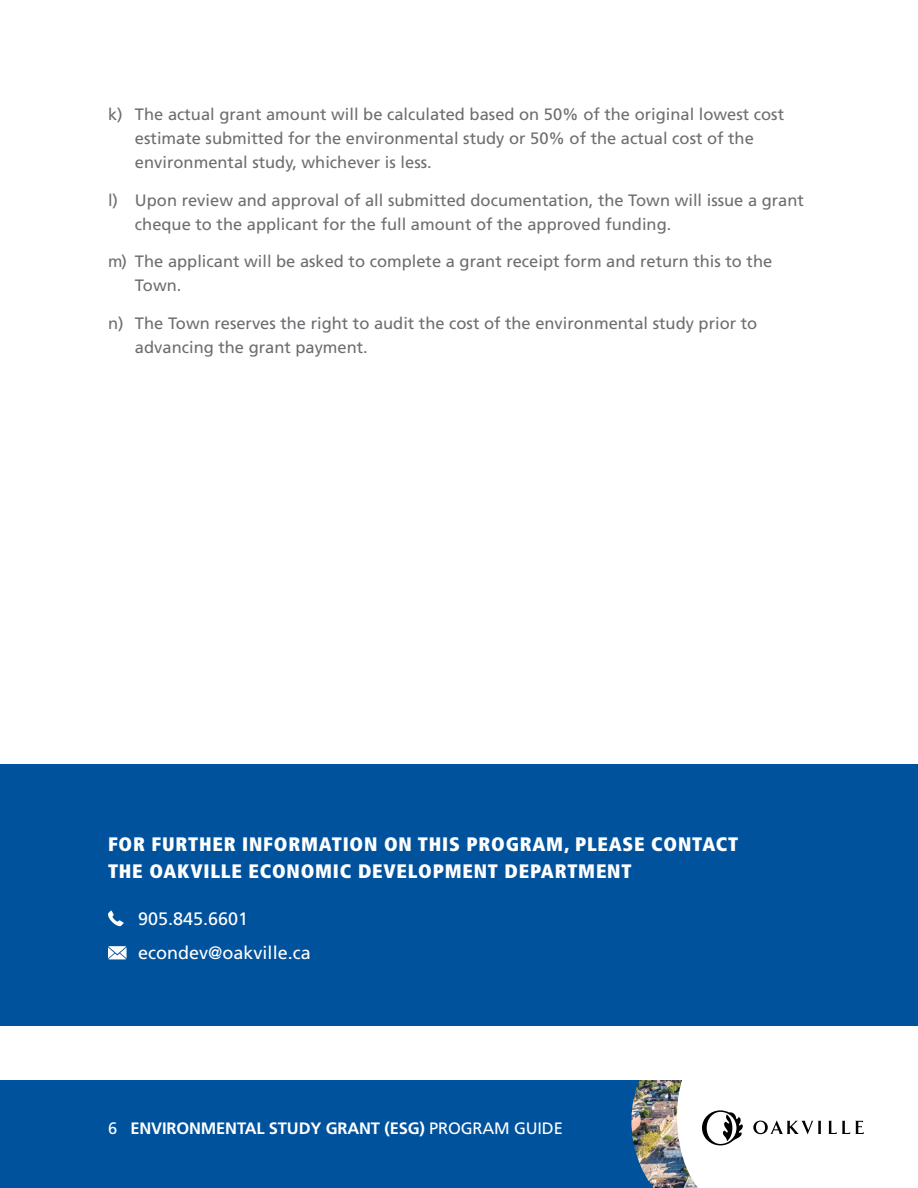
<style>
.page{position:relative;width:918px;height:1188px;background:#fff}
.page>*{position:absolute;margin:0;border:0;box-sizing:border-box;transform-origin:0 0}
.t1{font:900 condensed 19.5px/27px "Frutiger";letter-spacing:.04em;color:#fff}
.t2{font:18px/33.8px "Frutiger";color:#fff}
.t3{font:16.5px/24px "Frutiger";color:#6d6e71}
.t4{font:700 16.5px "Frutiger";letter-spacing:-.01em;color:#fff}
.s1{font-weight:400}
</style>
<div class="page">
<svg style="left:711px;top:1110px;width:32px;height:35px"></svg>
<svg style="left:753px;top:1120px;width:68px;height:14px"></svg>
<svg style="left:828px;top:1121px;width:36px;height:13px"></svg>
<div style="left:0;top:1080px;width:669px;height:108px;background:#00529c"></div>
<img style="left:631px;top:1080px;width:80px;height:108px">
<div style="left:0;top:764px;width:918px;height:262px;background:#00529c"></div>
<svg style="left:108px;top:911px;width:16px;height:15px"></svg>
<svg style="left:108px;top:946px;width:19px;height:13px"></svg>
<p class="t3" style="left:135px;top:103px;width:651px;text-indent:-27px">k) The actual grant amount will be calculated based on 50% of the original lowest cost estimate submitted for the environmental study or 50% of the actual cost of the environmental study, whichever is less.</p>
<p class="t3" style="left:135px;top:188px;width:671px;text-indent:-27px">l) Upon review and approval of all submitted documentation, the Town will issue a grant cheque to the applicant for the full amount of the approved funding.</p>
<p class="t3" style="left:135px;top:250px;width:639px;text-indent:-27px">m) The applicant will be asked to complete a grant receipt form and return this to the<br>Town.</p>
<p class="t3" style="left:135px;top:311px;width:624px;text-indent:-27px">n) The Town reserves the right to audit the cost of the environmental study prior to advancing the grant payment.</p>
<p class="t1" style="left:108px;top:830px;width:632px">FOR FURTHER INFORMATION ON THIS PROGRAM, PLEASE CONTACT<br>THE OAKVILLE ECONOMIC DEVELOPMENT DEPARTMENT</p>
<p class="t2" style="left:138px;top:902px;width:174px">905.845.6601 econdev@oakville.ca</p>
<p class="t4" style="left:108px;top:1119px;width:456px"><span class="s1">6</span> ENVIRONMENTAL STUDY GRANT (ESG) <span class="s1">PROGRAM GUIDE</span></p>
</div>
